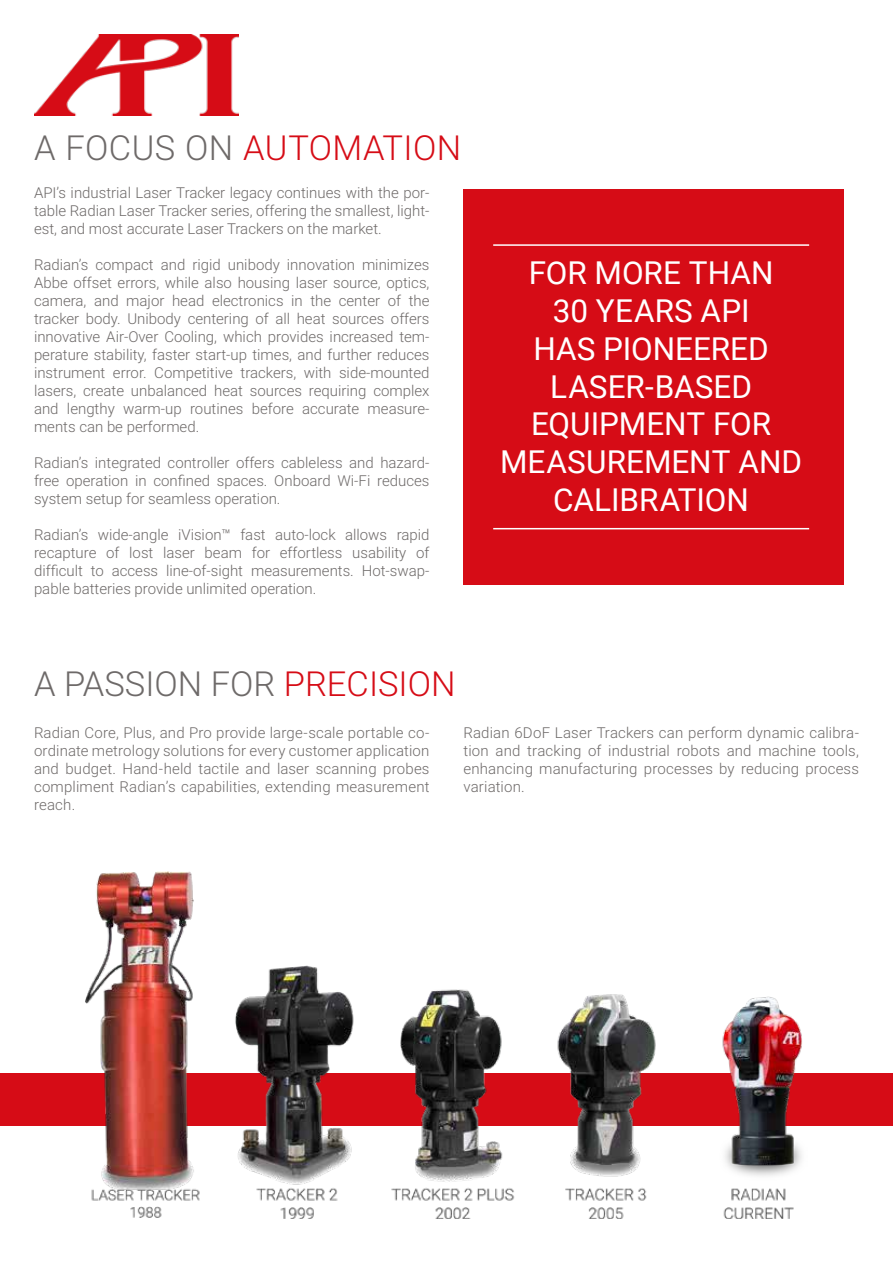
<style>
.page{position:relative;width:893px;height:1263px;background:#fff}
.page>*{position:absolute;margin:0;border:0;box-sizing:border-box;transform-origin:0 0}
.t1{font:300 34.5px "Roboto";color:#6e6a69}
.t2{font:300 34.5px "Roboto";letter-spacing:.015em;color:#d60c16}
.t3{font:31.5px/37.8px "Roboto";color:#fff;text-align:center}
.t4{font:300 15px/18px "Roboto";color:#6e6a69;text-align:justify}
.s1{color:#6e6a69}
.s2{color:#d60c16}
</style>
<div class="page">
<div style="left:0;top:1074px;width:893px;height:52px;background:#d60c16"></div>
<img style="left:34px;top:34px;width:205px;height:81px">
<div style="left:463px;top:189px;width:381px;height:395px;background:#d60c16"></div>
<hr style="left:493px;top:244px;width:316px;height:2px;background:#fff">
<hr style="left:493px;top:528px;width:316px;height:1px;background:#fff">
<img style="left:85px;top:871px;width:723px;height:348px">
<h1 class="t2" style="left:34px;top:123px;width:429px"><span class="s1">A FOCUS ON</span> AUTOMATION</h1>
<p class="t4" style="left:34px;top:183px;width:397px">API’s industrial Laser Tracker legacy continues with the por&shy;table Radian Laser Tracker series, offering the smallest, light&shy;est, and most accurate Laser Trackers on the market.</p>
<p class="t4" style="left:34px;top:255px;width:397px">Radian’s compact and rigid unibody innovation minimizes Abbe offset errors, while also housing laser source, optics, camera, and major head electronics in the center of the tracker body. Unibody centering of all heat sources offers innovative Air-Over Cooling, which provides increased tem&shy;perature stability, faster start-up times, and further reduces instrument error. Competitive trackers, with side-mounted lasers, create unbalanced heat sources requiring complex and lengthy warm-up routines before accurate measure&shy;ments can be performed.</p>
<p class="t4" style="left:34px;top:453px;width:397px">Radian’s integrated controller offers cableless and hazard&shy;free operation in confined spaces. Onboard Wi-Fi reduces system setup for seamless operation.</p>
<p class="t4" style="left:34px;top:525px;width:397px">Radian’s wide-angle iVision™ fast auto-lock allows rapid recapture of lost laser beam for effortless usability of difficult to access line-of-sight measurements. Hot-swap&shy;pable batteries provide unlimited operation.</p>
<h1 class="t1" style="left:34px;top:659px;width:423px">A PASSION FOR <span class="s2">PRECISION</span></h1>
<h2 class="t3" style="left:500px;top:253px;width:303px">FOR MORE THAN<br>30 YEARS API<br>HAS PIONEERED<br>LASER-BASED<br>EQUIPMENT FOR<br>MEASUREMENT AND<br>CALIBRATION</h2>
<p class="t4" style="left:34px;top:723px;width:397px">Radian Core, Plus, and Pro provide large-scale portable co&shy;ordinate metrology solutions for every customer application and budget. Hand-held tactile and laser scanning probes compliment Radian’s capabilities, extending measurement reach.</p>
<p class="t4" style="left:463px;top:723px;width:397px">Radian 6DoF Laser Trackers can perform dynamic calibra&shy;tion and tracking of industrial robots and machine tools, enhancing manufacturing processes by reducing process variation.</p>
</div>
